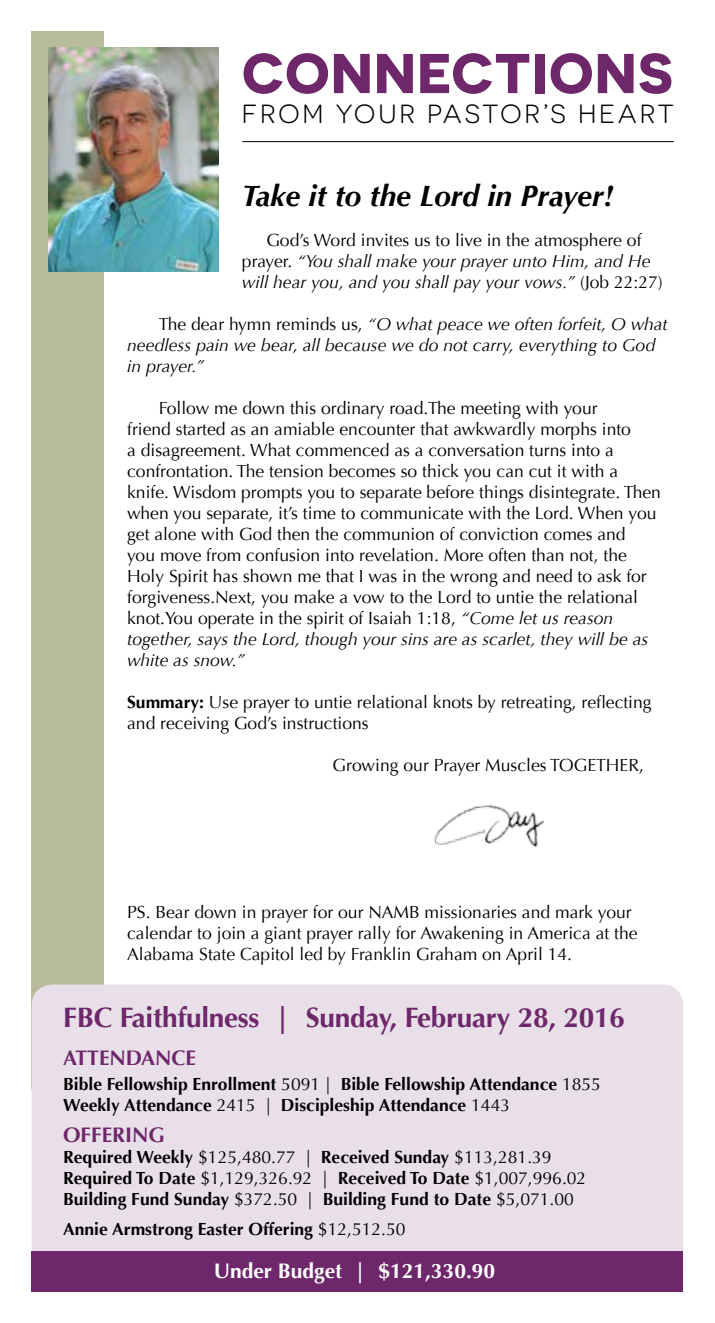
<style>
.page{position:relative;width:715px;height:1323px;background:#fff}
.page>*{position:absolute;margin:0;border:0;box-sizing:border-box;transform-origin:0 0}
.t1{font:700 56px "Novecentosanswide";letter-spacing:.02em;color:#6d276a}
.t2{font:italic 700 29.75px "Optima";color:#000}
.t3{font:700 28px "Optima";letter-spacing:-.01em;color:#6d276a}
.t4{font:26.25px "Novecentosanswide";letter-spacing:.11em;color:#000}
.t5{font:700 21px "Optima";color:#fff}
.t6{font:700 21px "Optima";color:#6d276a}
.t7{font:17.5px/21px "Optima";color:#000}
.t8{font:700 17.5px/21px "Optima";color:#000}
.t9{font:italic 17.5px/21px "Optima";color:#000}
.s1{font-style:normal}
.s2{font-style:italic}
.s3{font-weight:700}
.s4{font-weight:400}
</style>
<div class="page">
<div style="left:32px;top:31px;width:72px;height:1058px;background:#b8bc9b"></div>
<div style="left:32px;top:985px;width:650px;height:306px;background:#e9dfe9;border-radius:21px"></div>
<div style="left:32px;top:1251px;width:650px;height:40px;background:#6d276a"></div>
<img style="left:48px;top:47px;width:170px;height:225px">
<img style="left:434px;top:804px;width:110px;height:44px">
<hr style="left:242px;top:141px;width:431px;height:1px;background:#000">
<h1 class="t1" style="left:242px;top:39px;width:432px">CONNECTIONS</h1>
<h3 class="t4" style="left:242px;top:99px;width:433px">FROM YOUR PASTOR’S HEART</h3>
<h2 class="t2" style="left:242px;top:178px;width:373px">Take it to the Lord in Prayer!</h2>
<p class="t9" style="left:242px;top:230px;width:422px;text-indent:24px"><span class="s1">God’s Word invites us to live in the atmosphere of prayer.</span> “You shall make your prayer unto Him, and He will hear you, and you shall pay your vows.” <span class="s1">(Job 22:27)</span></p>
<p class="t9" style="left:127px;top:314px;width:541px;text-indent:32px"><span class="s1">The dear hymn reminds us,</span> “O what peace we often forfeit, O what needless pain we bear, all because we do not carry, everything to God in prayer.”</p>
<p class="t7" style="left:127px;top:398px;width:535px;text-indent:32px">Follow me down this ordinary road.The meeting with your<br>friend started as an amiable encounter that awkwardly morphs into<br>a disagreement. What commenced as a conversation turns into a confrontation. The tension becomes so thick you can cut it with a knife. Wisdom prompts you to separate before things disintegrate. Then when you separate, it’s time to communicate with the Lord. When you get alone with God then the communion of conviction comes and<br>you move from confusion into revelation. More often than not, the Holy Spirit has shown me that I was in the wrong and need to ask for forgiveness.Next, you make a vow to the Lord to untie the relational knot.You operate in the spirit of Isaiah 1:18, <span class="s2">“Come let us reason together, says the Lord, though your sins are as scarlet, they will be as white as snow.”</span></p>
<p class="t7" style="left:127px;top:692px;width:525px"><span class="s3">Summary:</span> Use prayer to untie relational knots by retreating, reflecting and receiving God’s instructions</p>
<p class="t7" style="left:332px;top:755px;width:312px">Growing our Prayer Muscles TOGETHER,</p>
<p class="t7" style="left:127px;top:902px;width:511px">PS. Bear down in prayer for our NAMB missionaries and mark your calendar to join a giant prayer rally for Awakening in America at the<br>Alabama State Capitol led by Franklin Graham on April 14.</p>
<h3 class="t3" style="left:63px;top:1001px;width:563px">FBC Faithfulness | Sunday, February 28, 2016</h3>
<p class="t6" style="left:63px;top:1046px;width:134px">ATTENDANCE</p>
<p class="t8" style="left:63px;top:1074px;width:539px">Bible Fellowship Enrollment <span class="s4">5091 |</span> Bible Fellowship Attendance <span class="s4">1855<br></span>Weekly Attendance <span class="s4">2415 |</span> Discipleship Attendance <span class="s4">1443</span></p>
<p class="t6" style="left:63px;top:1123px;width:103px">OFFERING</p>
<p class="t8" style="left:63px;top:1147px;width:524px">Required Weekly <span class="s4">$125,480.77 |</span> Received Sunday <span class="s4">$113,281.39<br></span>Required To Date <span class="s4">$1,129,326.92 |</span> Received To Date <span class="s4">$1,007,996.02<br></span>Building Fund Sunday <span class="s4">$372.50 |</span> Building Fund to Date <span class="s4">$5,071.00</span></p>
<p class="t8" style="left:63px;top:1219px;width:344px">Annie Armstrong Easter Offering <span class="s4">$12,512.50</span></p>
<p class="t5" style="left:213px;top:1258px;width:283px">Under Budget | $121,330.90</p>
</div>
